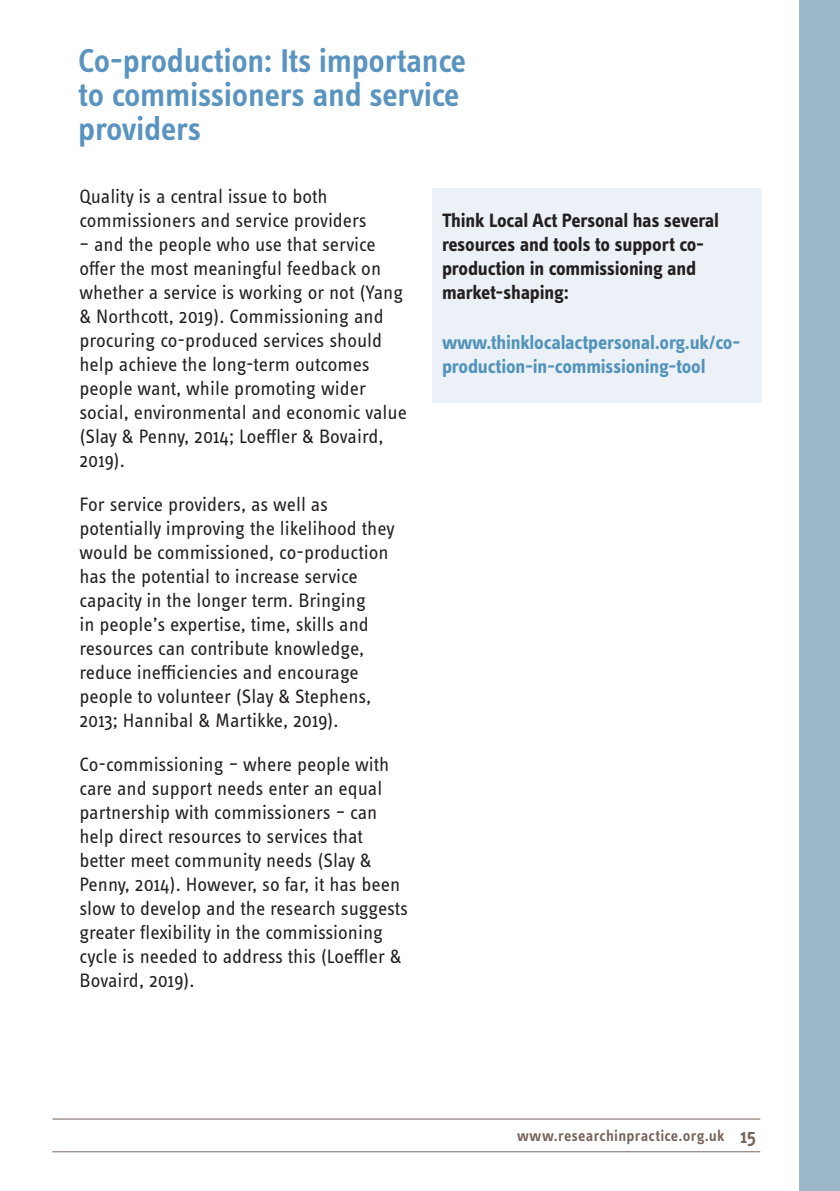
<style>
.page{position:relative;width:840px;height:1191px;background:#fff}
.page>*{position:absolute;margin:0;border:0;box-sizing:border-box;transform-origin:0 0}
.RiP_Heading{font:600 34px/34px "Info Text Pro";letter-spacing:-.01em;color:#5994c0}
.Normal__Web{font:20px/24px "Info Text Pro";color:#231f20}
.RiP_Body{font:700 20px/24px "Info Text Pro";letter-spacing:-.01em;color:#231f20}
.RiP_Body-2{font:700 20px/24px "Info Text Pro";letter-spacing:-.01em;color:#5293b9}
.t1{font:600 16px "Info Text Pro";letter-spacing:.015em;color:#76635b}
.s1{font-size:20px}
</style>
<div class="page">
<hr style="left:52px;top:1151px;width:707px;height:1px;background:#76635b">
<hr style="left:52px;top:1118px;width:707px;height:1px;background:#76635b">
<div style="left:432px;top:188px;width:328px;height:214px;background:#ebf1f7"></div>
<div style="left:799px;top:0;width:40px;height:1191px;background:#9cb8c8"></div>
<p class="RiP_Heading" style="left:78px;top:43px;width:389px">Co-production: Its importance to commissioners and service providers</p>
<p class="Normal__Web" style="left:79px;top:183px;width:288px">Quality is a central issue to both commissioners and service providers</p>
<p class="Normal__Web" style="left:79px;top:231px;width:329px">– and the people who use that service offer the most meaningful feedback on whether a service is working or not (Yang &amp; Northcott, 2019). Commissioning and procuring co-produced services should help achieve the long-term outcomes people want, while promoting wider social, environmental and economic value (Slay &amp; Penny, 2014; Loeffler &amp; Bovaird, 2019).</p>
<p class="Normal__Web" style="left:79px;top:491px;width:316px">For service providers, as well as potentially improving the likelihood they would be commissioned, co-production has the potential to increase service capacity in the longer term. Bringing<br>in people’s expertise, time, skills and resources can contribute knowledge, reduce inefficiencies and encourage people to volunteer (Slay &amp; Stephens, 2013; Hannibal &amp; Martikke, 2019).</p>
<p class="Normal__Web" style="left:79px;top:751px;width:330px">Co-commissioning – where people with care and support needs enter an equal partnership with commissioners – can help direct resources to services that better meet community needs (Slay &amp; Penny, 2014). However, so far, it has been slow to develop and the research suggests greater flexibility in the commissioning cycle is needed to address this (Loeffler &amp; Bovaird, 2019).</p>
<p class="RiP_Body" style="left:442px;top:208px;width:278px">Think Local Act Personal has several resources and tools to support co&shy;production in commissioning and market-shaping:</p>
<p class="RiP_Body-2" style="left:442px;top:330px;width:299px">www.thinklocalactpersonal.org.uk/co&shy;production-in-commissioning-tool</p>
<p class="t1" style="left:517px;top:1126px;width:240px">www.researchinpractice.org.uk <span class="s1">15</span></p>
</div>
